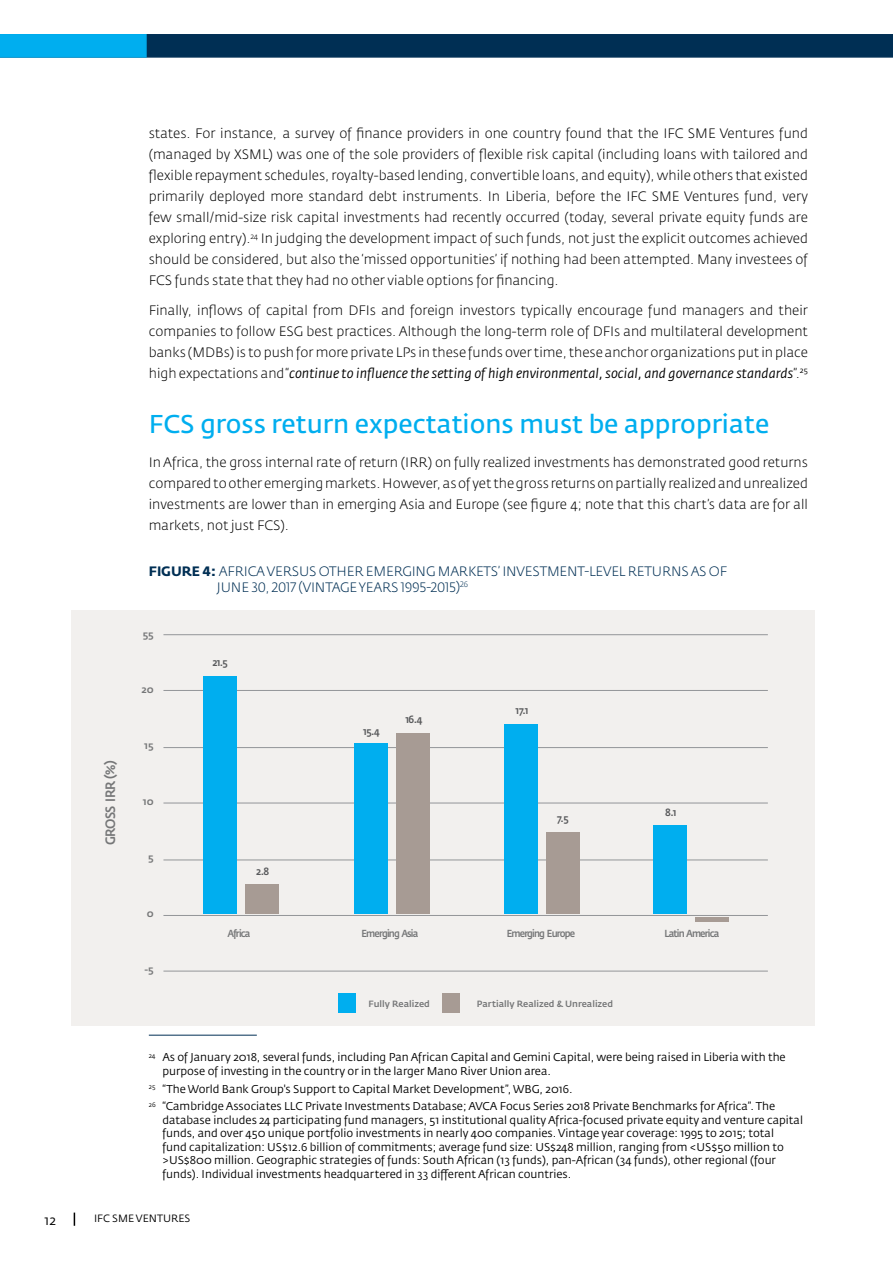
<style>
.page{position:relative;width:893px;height:1263px;background:#fff}
.page>*{position:absolute;margin:0;border:0;box-sizing:border-box;transform-origin:0 0}
.t1{font:25.5px "Fedra Sans Std";color:#00aeef}
.t2{font:300 13.5px/21px "Fedra Sans Std";color:#000;text-align:justify}
.t3{font:300 13.5px/16.2px "Fedra Sans Std";letter-spacing:-.01em;color:#002f54}
.t4{font:500 13.5px "Fedra Sans Std";letter-spacing:-.05em;color:#767778;scale:.92 1}
.t5{font:13.5px "Fedra Sans Std";color:#000}
.t6{font:11.25px/13.5px "Fedra Sans Std";color:#000}
.t7{font:500 10.5px "Fedra Sans Std";letter-spacing:-.05em;color:#58595b;scale:.92 1}
.t8{font:10.5px "Fedra Sans Std";color:#000}
.t9{font:500 10.05px "Fedra Sans Std";letter-spacing:-.09em;color:#767778;scale:.92 1}
.t10{font:500 10.05px "Fedra Sans Std";letter-spacing:-.09em;color:#767778}
.t11{font:500 9px "Fedra Sans Std";color:#767778}
.s1{font-weight:400;font-style:italic}
.s2{font-weight:700}
</style>
<div class="page">
<svg style="left:0;top:34px;width:893px;height:24px;background:#03466f"></svg>
<svg style="left:74px;top:1212px;width:1px;height:14px"></svg>
<hr style="left:149px;top:1035px;width:108px;height:1px;background:#002f54">
<div style="left:72px;top:611px;width:743px;height:415px;background:#f2f0ee"></div>
<hr style="left:163px;top:971px;width:605px;height:1px;background:#939598">
<hr style="left:163px;top:634px;width:605px;height:1px;background:#939598">
<hr style="left:163px;top:690px;width:605px;height:1px;background:#939598">
<hr style="left:163px;top:747px;width:605px;height:1px;background:#939598">
<hr style="left:163px;top:803px;width:605px;height:1px;background:#939598">
<hr style="left:163px;top:859px;width:605px;height:1px;background:#939598">
<hr style="left:163px;top:915px;width:605px;height:1px;background:#939598">
<div style="left:203px;top:676px;width:33px;height:238px;background:#00aeef"></div>
<div style="left:245px;top:885px;width:33px;height:29px;background:#a79b94"></div>
<div style="left:354px;top:744px;width:34px;height:170px;background:#00aeef"></div>
<div style="left:396px;top:733px;width:34px;height:181px;background:#a79b94"></div>
<div style="left:504px;top:724px;width:34px;height:190px;background:#00aeef"></div>
<div style="left:546px;top:832px;width:34px;height:82px;background:#a79b94"></div>
<div style="left:653px;top:825px;width:33px;height:89px;background:#00aeef"></div>
<div style="left:695px;top:917px;width:33px;height:5px;background:#a79b94"></div>
<div style="left:338px;top:994px;width:17px;height:19px;background:#00aeef"></div>
<div style="left:443px;top:994px;width:17px;height:19px;background:#a79b94"></div>
<p class="t2" style="left:149px;top:123px;width:661px">states. For instance, a survey of finance providers in one country found that the IFC SME Ventures fund (managed by XSML) was one of the sole providers of flexible risk capital (including loans with tailored and flexible repayment schedules, royalty-based lending, convertible loans, and equity), while others that existed primarily deployed more standard debt instruments. In Liberia, before the IFC SME Ventures fund, very few small/mid-size risk capital investments had recently occurred (today, several private equity funds are exploring entry).<sup>24</sup> In judging the development impact of such funds, not just the explicit outcomes achieved should be considered, but also the ‘missed opportunities’ if nothing had been attempted. Many investees of FCS funds state that they had no other viable options for financing.</p>
<p class="t2" style="left:149px;top:299px;width:661px">Finally, inflows of capital from DFIs and foreign investors typically encourage fund managers and their companies to follow ESG best practices. Although the long-term role of DFIs and multilateral development banks (MDBs) is to push for more private LPs in these funds over time, these anchor organizations put in place high expectations and “<span class="s1">continue to influence the setting of high environmental, social, and governance standards</span>”.<sup>25</sup></p>
<h1 class="t1" style="left:149px;top:408px;width:622px">FCS gross return expectations must be appropriate</h1>
<p class="t2" style="left:149px;top:451px;width:661px">In Africa, the gross internal rate of return (IRR) on fully realized investments has demonstrated good returns compared to other emerging markets. However, as of yet the gross returns on partially realized and unrealized investments are lower than in emerging Asia and Europe (see figure 4; note that this chart’s data are for all markets, not just FCS).</p>
<p class="t3" style="left:217px;top:563px;width:512px;text-indent:-68px"><span class="s2">FIGURE 4:</span> AFRICA VERSUS OTHER EMERGING MARKETS’ INVESTMENT-LEVEL RETURNS AS OF<br>JUNE 30, 2017 (VINTAGE YEARS 1995-2015)<sup>26</sup></p>
<p class="t4" style="left:102px;top:845px;width:93px;rotate:-90deg">GROSS IRR (%)</p>
<p class="t10" style="left:143px;top:628px;width:13px">55</p>
<p class="t10" style="left:141px;top:684px;width:14px">20</p>
<p class="t10" style="left:144px;top:740px;width:11px">15</p>
<p class="t10" style="left:143px;top:795px;width:12px">10</p>
<p class="t10" style="left:148px;top:851px;width:7px">5</p>
<p class="t10" style="left:147px;top:907px;width:8px">0</p>
<p class="t10" style="left:144px;top:963px;width:11px">-5</p>
<p class="t7" style="left:212px;top:656px;width:18px">21.5</p>
<p class="t7" style="left:256px;top:865px;width:16px">2.8</p>
<p class="t7" style="left:363px;top:724px;width:20px">15.4</p>
<p class="t7" style="left:405px;top:713px;width:20px">16.4</p>
<p class="t7" style="left:516px;top:704px;width:16px">17.1</p>
<p class="t7" style="left:557px;top:811px;width:14px">7.5</p>
<p class="t7" style="left:665px;top:805px;width:14px">8.1</p>
<p class="t9" style="left:228px;top:927px;width:27px">Africa</p>
<p class="t9" style="left:362px;top:927px;width:63px">Emerging Asia</p>
<p class="t9" style="left:507px;top:927px;width:76px">Emerging Europe</p>
<p class="t9" style="left:664px;top:927px;width:61px">Latin America</p>
<p class="t11" style="left:368px;top:998px;width:63px">Fully Realized</p>
<p class="t11" style="left:477px;top:998px;width:138px">Partially Realized &amp; Unrealized</p>
<p class="t6" style="left:162px;top:1051px;width:625px;text-indent:-14px"><sup>24</sup> As of January 2018, several funds, including Pan African Capital and Gemini Capital, were being raised in Liberia with the purpose of investing in the country or in the larger Mano River Union area.</p>
<p class="t6" style="left:149px;top:1080px;width:628px;line-height:17.7px"><sup>25</sup> “The World Bank Group's Support to Capital Market Development”, WBG, 2016.<br><sup>26</sup> “Cambridge Associates LLC Private Investments Database; AVCA Focus Series 2018 Private Benchmarks for Africa”. The</p>
<p class="t6" style="left:162px;top:1113px;width:642px">database includes 24 participating fund managers, 51 institutional quality Africa-focused private equity and venture capital funds, and over 450 unique portfolio investments in nearly 400 companies. Vintage year coverage: 1995 to 2015; total<br>fund capitalization: US$12.6 billion of commitments; average fund size: US$248 million, ranging from &lt;US$50 million to &gt;US$800 million. Geographic strategies of funds: South African (13 funds), pan-African (34 funds), other regional (four funds). Individual investments headquartered in 33 different African countries.</p>
<p class="t5" style="left:45px;top:1211px;width:13px">12</p>
<p class="t8" style="left:94px;top:1212px;width:98px">IFC SME VENTURES</p>
</div>
